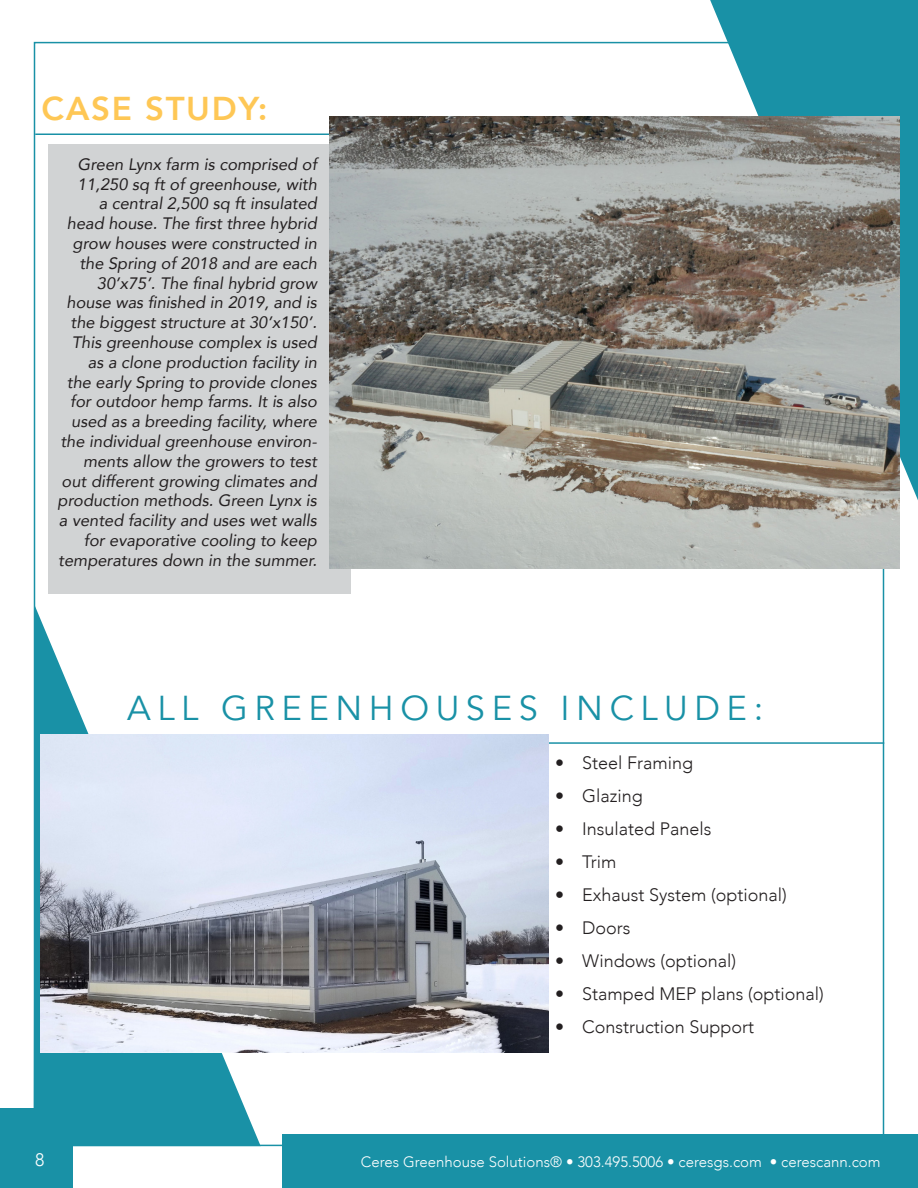
<style>
.page{position:relative;width:918px;height:1188px;background:#fff}
.page>*{position:absolute;margin:0;border:0;box-sizing:border-box;transform-origin:0 0}
.t1{font:34.5px "Avenir";letter-spacing:.19em;color:#1991a6}
.t2{font:800 33px "Avenir";letter-spacing:.05em;color:#fec755}
.t3{font:300 18px "Avenir";color:#231f20}
.t4{font:300 18px "Avenir";color:#fff}
.t5{font:italic 16.5px/19.8px "Avenir";color:#231f20;text-align:right}
.t6{font:300 15px "Avenir";color:#fff}
</style>
<div class="page">
<div style="left:0;top:1108px;width:72px;height:80px;background:#1991a6"></div>
<div style="left:282px;top:1134px;width:636px;height:54px;background:#1991a6"></div>
<hr style="left:35px;top:134px;width:331px;height:1px;background:#1991a6">
<svg style="left:34px;top:605px;width:227px;height:541px"></svg>
<svg style="left:710px;top:0;width:208px;height:500px;background:#319cae"></svg>
<div style="left:48px;top:144px;width:302px;height:450px;background:#d1d3d4"></div>
<img style="left:329px;top:117px;width:571px;height:451px">
<hr style="left:548px;top:742px;width:336px;height:2px;background:#1991a6">
<img style="left:40px;top:735px;width:508px;height:317px">
<p class="t2" style="left:42px;top:83px;width:228px">CASE STUDY:</p>
<p class="t5" style="left:58px;top:154px;width:261px">Green Lynx farm is comprised of<br>11,250 sq ft of greenhouse, with<br>a central 2,500 sq ft insulated head house. The first three hybrid grow houses were constructed in the Spring of 2018 and are each<br>30’x75’. The final hybrid grow house was finished in 2019, and is the biggest structure at 30’x150’.<br>This greenhouse complex is used as a clone production facility in<br>the early Spring to provide clones for outdoor hemp farms. It is also used as a breeding facility, where the individual greenhouse environ&shy;ments allow the growers to test out different growing climates and production methods. Green Lynx is a vented facility and uses wet walls for evaporative cooling to keep temperatures down in the summer.</p>
<p class="t1" style="left:127px;top:688px;width:638px">ALL GREENHOUSES INCLUDE:</p>
<p class="t3" style="left:555px;top:753px;width:140px">• Steel Framing</p>
<p class="t3" style="left:555px;top:786px;width:89px">• Glazing</p>
<p class="t3" style="left:555px;top:819px;width:158px">• Insulated Panels</p>
<p class="t3" style="left:555px;top:852px;width:63px">• Trim</p>
<p class="t3" style="left:555px;top:885px;width:233px">• Exhaust System (optional)</p>
<p class="t3" style="left:555px;top:918px;width:77px">• Doors</p>
<p class="t3" style="left:555px;top:951px;width:183px">• Windows (optional)</p>
<p class="t3" style="left:555px;top:984px;width:270px">• Stamped MEP plans (optional)</p>
<p class="t3" style="left:555px;top:1017px;width:201px">• Construction Support</p>
<p class="t4" style="left:35px;top:1149px;width:11px">8</p>
<p class="t6" style="left:361px;top:1153px;width:521px">Ceres Greenhouse Solutions® • 303.495.5006 • ceresgs.com • cerescann.com</p>
</div>
